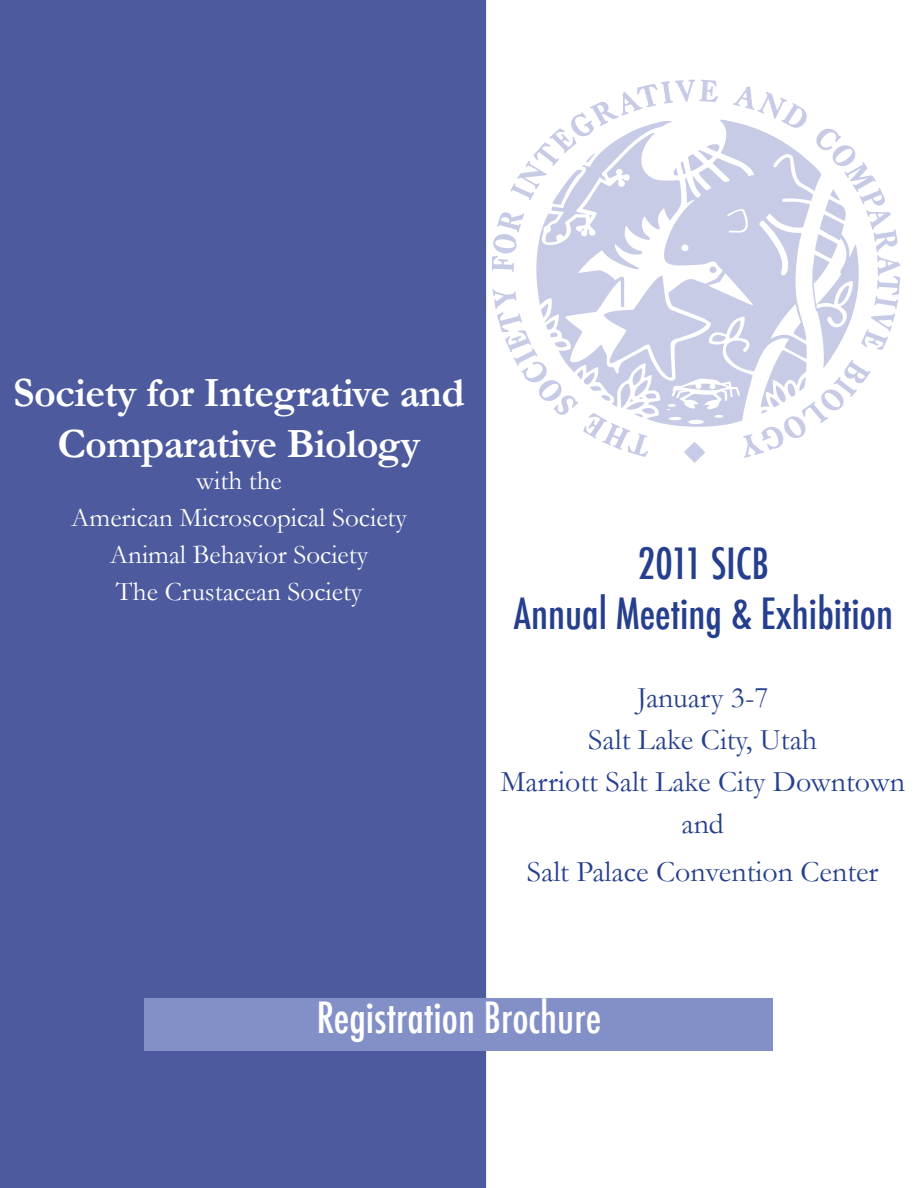
<style>
.page{position:relative;width:918px;height:1188px;background:#fff}
.page>*{position:absolute;margin:0;border:0;box-sizing:border-box;transform-origin:0 0}
.t1{font:700 42px "Garamond";letter-spacing:-.015em;color:#fff}
.t2{font:500 condensed 42px "Futura";color:#253f8e}
.t3{font:500 condensed 42px "Futura";color:#fff}
.t4{font:30px "Garamond";color:#253f8e}
.t5{font:27px "Garamond";color:#fff}
</style>
<div class="page">
<div style="left:0;top:0;width:486px;height:1188px;background:#4d5a9e"></div>
<img style="left:492px;top:80px;width:408px;height:382px">
<div style="left:145px;top:998px;width:628px;height:53px;background:#8390c7"></div>
<p class="t1" style="left:13px;top:368px;width:453px">Society for Integrative and</p>
<p class="t1" style="left:57px;top:418px;width:365px">Comparative Biology</p>
<p class="t5" style="left:196px;top:464px;width:87px">with the</p>
<p class="t5" style="left:71px;top:501px;width:337px">American Microscopical Society</p>
<p class="t5" style="left:110px;top:538px;width:260px">Animal Behavior Society</p>
<p class="t5" style="left:116px;top:575px;width:248px">The Crustacean Society</p>
<p class="t2" style="left:638px;top:536px;width:132px">2011 SICB</p>
<p class="t2" style="left:514px;top:587px;width:381px">Annual Meeting &amp; Exhibition</p>
<p class="t4" style="left:637px;top:680px;width:133px">January 3-7</p>
<p class="t4" style="left:588px;top:722px;width:230px">Salt Lake City, Utah</p>
<p class="t4" style="left:500px;top:764px;width:406px">Marriott Salt Lake City Downtown</p>
<p class="t4" style="left:682px;top:806px;width:44px">and</p>
<p class="t4" style="left:527px;top:854px;width:353px">Salt Palace Convention Center</p>
<p class="t3" style="left:317px;top:990px;width:286px">Registration Brochure</p>
</div>
